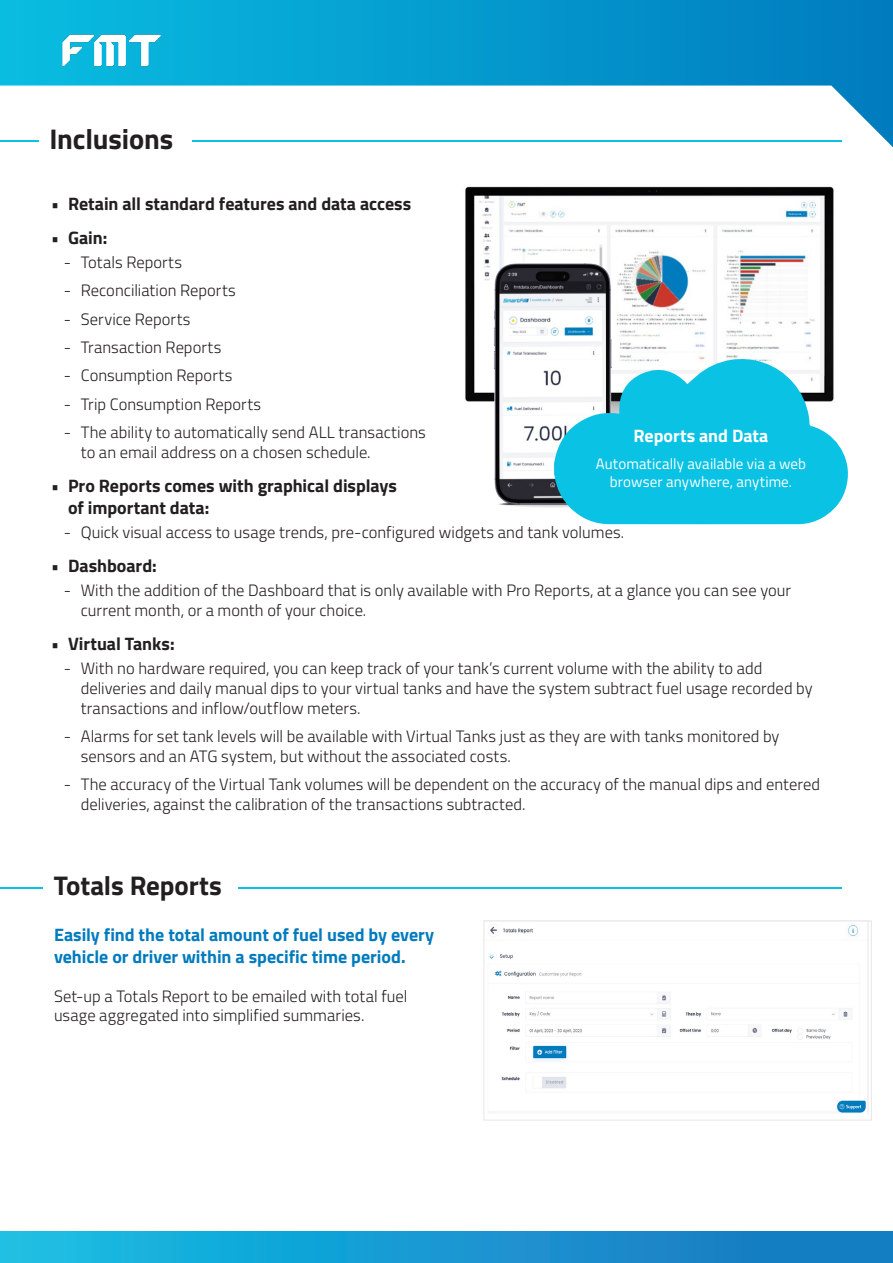
<style>
.page{position:relative;width:893px;height:1263px;background:#fff}
.page>*{position:absolute;margin:0;border:0;box-sizing:border-box;transform-origin:0 0}
.Body_text{font:700 28.5px "Titillium Web";letter-spacing:-.005em;color:#231f20}
.t1{font:700 27px "Titillium Web";letter-spacing:-.005em;color:#231f20}
.t2{font:700 18px/21.6px "Titillium Web";color:#231f20}
.Subtitle{font:700 18px/21.6px "Titillium Web";color:#007bbe}
.Body_text-2{font:700 18px "Titillium Web";color:#fff}
.t3{font:300 16.5px/19.8px "Titillium Web";letter-spacing:.005em;color:#231f20}
.Body_text-3{font:15px/18px "Titillium Web";letter-spacing:.005em;color:#fff;text-align:center}
</style>
<div class="page">
<div style="left:0;top:1232px;width:893px;height:31px;background:linear-gradient(to right,#19bee4,#1775bf)"></div>
<svg style="left:0;top:0;width:893px;height:148px"></svg>
<img style="left:53px;top:27px;width:116px;height:40px">
<img style="left:465px;top:186px;width:369px;height:216px">
<img style="left:490px;top:260px;width:127px;height:248px">
<hr style="left:0;top:140px;width:842px;height:2px;background:#0ac2e3">
<div style="left:39px;top:117px;width:152px;height:32px;background:#fff"></div>
<svg style="left:554px;top:358px;width:294px;height:166px;fill:#0ac2e3"></svg>
<hr style="left:0;top:887px;width:842px;height:1px;background:#0ac2e3">
<div style="left:43px;top:863px;width:195px;height:32px;background:#fff"></div>
<img style="left:488px;top:922px;width:380px;height:192px">
<div style="left:483px;top:920px;width:389px;height:200px;border:1px solid #e6e7e9"></div>
<p class="Body_text" style="left:49px;top:117px;width:125px">Inclusions</p>
<p class="t2" style="left:51px;top:192px;width:362px">• Retain all standard features and data access</p>
<p class="t2" style="left:51px;top:226px;width:58px">• Gain:</p>
<p class="t3" style="left:64px;top:252px;width:120px">- Totals Reports</p>
<p class="t3" style="left:64px;top:280px;width:174px">- Reconciliation Reports</p>
<p class="t3" style="left:64px;top:308px;width:128px">- Service Reports</p>
<p class="t3" style="left:64px;top:336px;width:159px">- Transaction Reports</p>
<p class="t3" style="left:64px;top:365px;width:170px">- Consumption Reports</p>
<p class="t3" style="left:64px;top:393px;width:199px">- Trip Consumption Reports</p>
<p class="t3" style="left:81px;top:421px;width:347px;text-indent:-17px">- The ability to automatically send ALL transactions to an email address on a chosen schedule.</p>
<p class="t2" style="left:68px;top:474px;width:330px;text-indent:-17px">• Pro Reports comes with graphical displays of important data:</p>
<p class="t3" style="left:64px;top:521px;width:562px">- Quick visual access to usage trends, pre-configured widgets and tank volumes.</p>
<p class="t2" style="left:51px;top:554px;width:107px">• Dashboard:</p>
<p class="t3" style="left:81px;top:580px;width:712px;text-indent:-17px">- With the addition of the Dashboard that is only available with Pro Reports, at a glance you can see your current month, or a month of your choice.</p>
<p class="t2" style="left:51px;top:632px;width:125px">• Virtual Tanks:</p>
<p class="t3" style="left:81px;top:658px;width:733px;text-indent:-17px">- With no hardware required, you can keep track of your tank’s current volume with the ability to add deliveries and daily manual dips to your virtual tanks and have the system subtract fuel usage recorded by transactions and inflow/outflow meters.</p>
<p class="t3" style="left:81px;top:726px;width:700px;text-indent:-17px">- Alarms for set tank levels will be available with Virtual Tanks just as they are with tanks monitored by sensors and an ATG system, but without the associated costs.</p>
<p class="t3" style="left:81px;top:774px;width:741px;text-indent:-17px">- The accuracy of the Virtual Tank volumes will be dependent on the accuracy of the manual dips and entered deliveries, against the calibration of the transactions subtracted.</p>
<p class="Body_text-2" style="left:633px;top:422px;width:136px">Reports and Data</p>
<p class="Body_text-3" style="left:596px;top:454px;width:212px">Automatically available via a web browser anywhere, anytime.</p>
<p class="t1" style="left:54px;top:865px;width:170px">Totals Reports</p>
<p class="Subtitle" style="left:54px;top:923px;width:382px">Easily find the total amount of fuel used by every vehicle or driver within a specific time period.</p>
<p class="t3" style="left:54px;top:985px;width:355px">Set-up a Totals Report to be emailed with total fuel usage aggregated into simplified summaries.</p>
</div>
